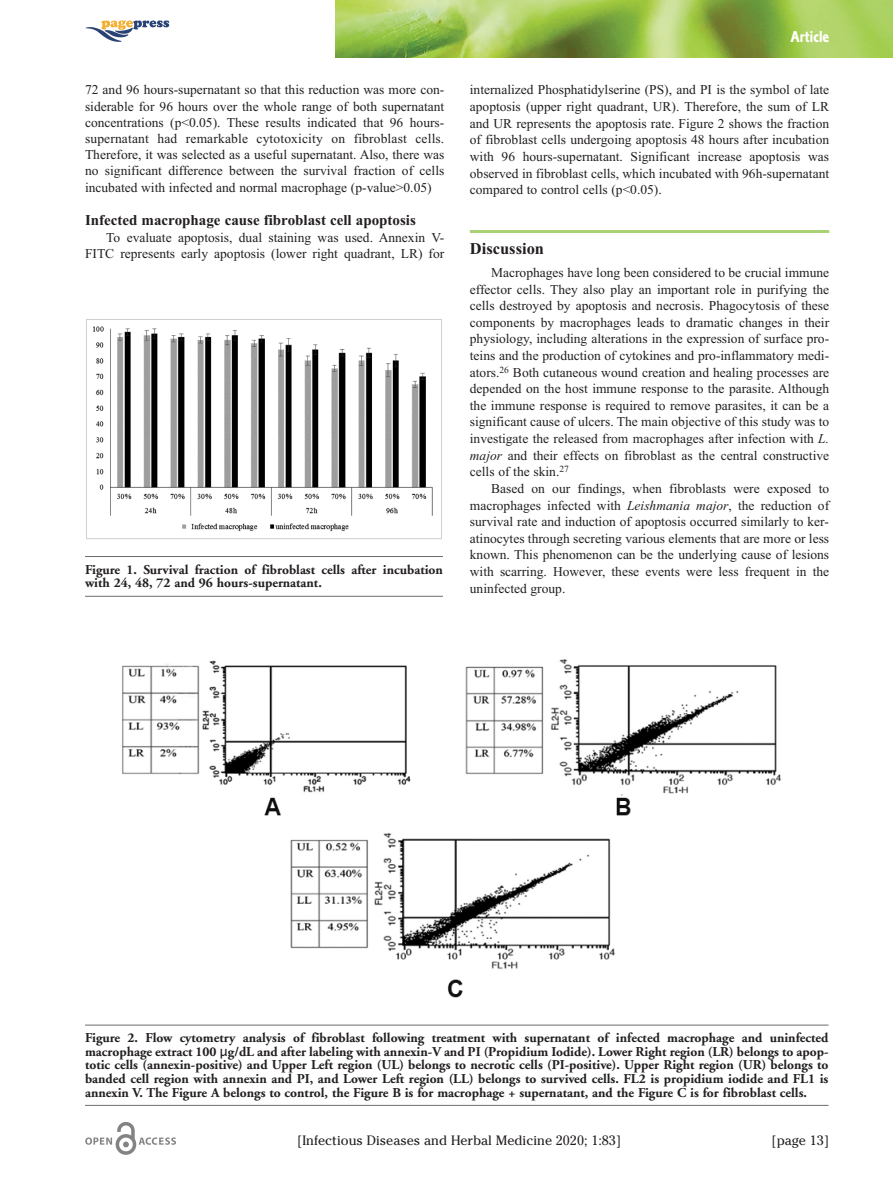
<style>
.page{position:relative;width:893px;height:1191px;background:#fff}
.page>*{position:absolute;margin:0;border:0;box-sizing:border-box;transform-origin:0 0}
.t1{font:700 16.5px "Times New Roman";color:#231f20}
.t2{font:16.5px "Corinthian Bold Condensed Plain";color:#fff}
.t3{font:700 15px "Times New Roman";color:#231f20}
.t4{font:13.5px/16.6px "Times New Roman";color:#231f20;text-align:justify}
.t5{font:700 13.5px/13.5px "Adobe Garamond";color:#231f20}
.t6{font:13.5px "Cheltenham";color:#231f20}
.s1{font-style:italic}
.s2{font-family:"Lucida Grande";font-weight:400}
</style>
<div class="page">
<img style="left:336px;top:0;width:557px;height:57px">
<hr style="left:470px;top:230px;width:359px;height:3px;background:#a8d273">
<img style="left:85px;top:20px;width:85px;height:22px">
<img style="left:85px;top:1122px;width:91px;height:33px">
<hr style="left:85px;top:556px;width:358px;height:1px;background:#6c6d70">
<hr style="left:85px;top:596px;width:358px;height:1px;background:#6c6d70">
<img style="left:86px;top:319px;width:356px;height:221px">
<hr style="left:85px;top:1024px;width:743px;height:1px;background:#6c6d70">
<hr style="left:85px;top:1105px;width:743px;height:1px;background:#6c6d70">
<img style="left:122px;top:659px;width:659px;height:339px">
<p class="t4" style="left:85px;top:82px;width:361px;line-height:16.2px">72 and 96 hours-supernatant so that this reduction was more con&shy;siderable for 96 hours over the whole range of both supernatant concentrations (p&lt;0.05). These results indicated that 96 hours&shy;supernatant had remarkable cytotoxicity on fibroblast cells.<br>Therefore, it was selected as a useful supernatant. Also, there was no significant difference between the survival fraction of cells incubated with infected and normal macrophage (p-value&gt;0.05)</p>
<p class="t3" style="left:85px;top:211px;width:332px">Infected macrophage cause fibroblast cell apoptosis</p>
<p class="t4" style="left:85px;top:229px;width:361px;line-height:16.2px;text-align:right">To evaluate apoptosis, dual staining was used. Annexin V-<br>FITC represents early apoptosis (lower right quadrant, LR) for</p>
<p class="t5" style="left:85px;top:564px;width:359px">Figure 1. Survival fraction of fibroblast cells after incubation with 24, 48, 72 and 96 hours-supernatant.</p>
<p class="t2" style="left:790px;top:31px;width:40px">Article</p>
<p class="t4" style="left:470px;top:81px;width:361px">internalized Phosphatidylserine (PS), and PI is the symbol of late apoptosis (upper right quadrant, UR). Therefore, the sum of LR and UR represents the apoptosis rate. Figure 2 shows the fraction of fibroblast cells undergoing apoptosis 48 hours after incubation with 96 hours-supernatant. Significant increase apoptosis was observed in fibroblast cells, which incubated with 96h-supernatant compared to control cells (p&lt;0.05).</p>
<p class="t1" style="left:470px;top:239px;width:76px">Discussion</p>
<p class="t4" style="left:470px;top:264px;width:361px;text-indent:21px">Macrophages have long been considered to be crucial immune effector cells. They also play an important role in purifying the cells destroyed by apoptosis and necrosis. Phagocytosis of these components by macrophages leads to dramatic changes in their physiology, including alterations in the expression of surface pro&shy;teins and the production of cytokines and pro-inflammatory medi&shy;ators.<sup>26</sup> Both cutaneous wound creation and healing processes are depended on the host immune response to the parasite. Although the immune response is required to remove parasites, it can be a significant cause of ulcers. The main objective of this study was to investigate the released from macrophages after infection with <span class="s1">L. major</span> and their effects on fibroblast as the central constructive cells of the skin.<sup>27</sup></p>
<p class="t4" style="left:470px;top:480px;width:361px;text-indent:21px">Based on our findings, when fibroblasts were exposed to macrophages infected with <span class="s1">Leishmania major</span>, the reduction of survival rate and induction of apoptosis occurred similarly to ker&shy;atinocytes through secreting various elements that are more or less known. This phenomenon can be the underlying cause of lesions with scarring. However, these events were less frequent in the uninfected group.</p>
<p class="t5" style="left:85px;top:1032px;width:745px;text-align:justify">Figure 2. Flow cytometry analysis of fibroblast following treatment with supernatant of infected macrophage and uninfected macrophage extract 100 <span class="s2">μ</span>g/dL and after labeling with annexin-V and PI (Propidium Iodide). Lower Right region (LR) belongs to apop&shy;totic cells (annexin-positive) and Upper Left region (UL) belongs to necrotic cells (PI-positive). Upper Right region (UR) belongs to banded cell region with annexin and PI, and Lower Left region (LL) belongs to survived cells. FL2 is propidium iodide and FL1 is annexin V. The Figure A belongs to control, the Figure B is for macrophage + supernatant, and the Figure C is for fibroblast cells.</p>
<p class="t6" style="left:297px;top:1132px;width:326px">[Infectious Diseases and Herbal Medicine 2020; 1:83]</p>
<p class="t6" style="left:771px;top:1132px;width:59px">[page 13]</p>
</div>
